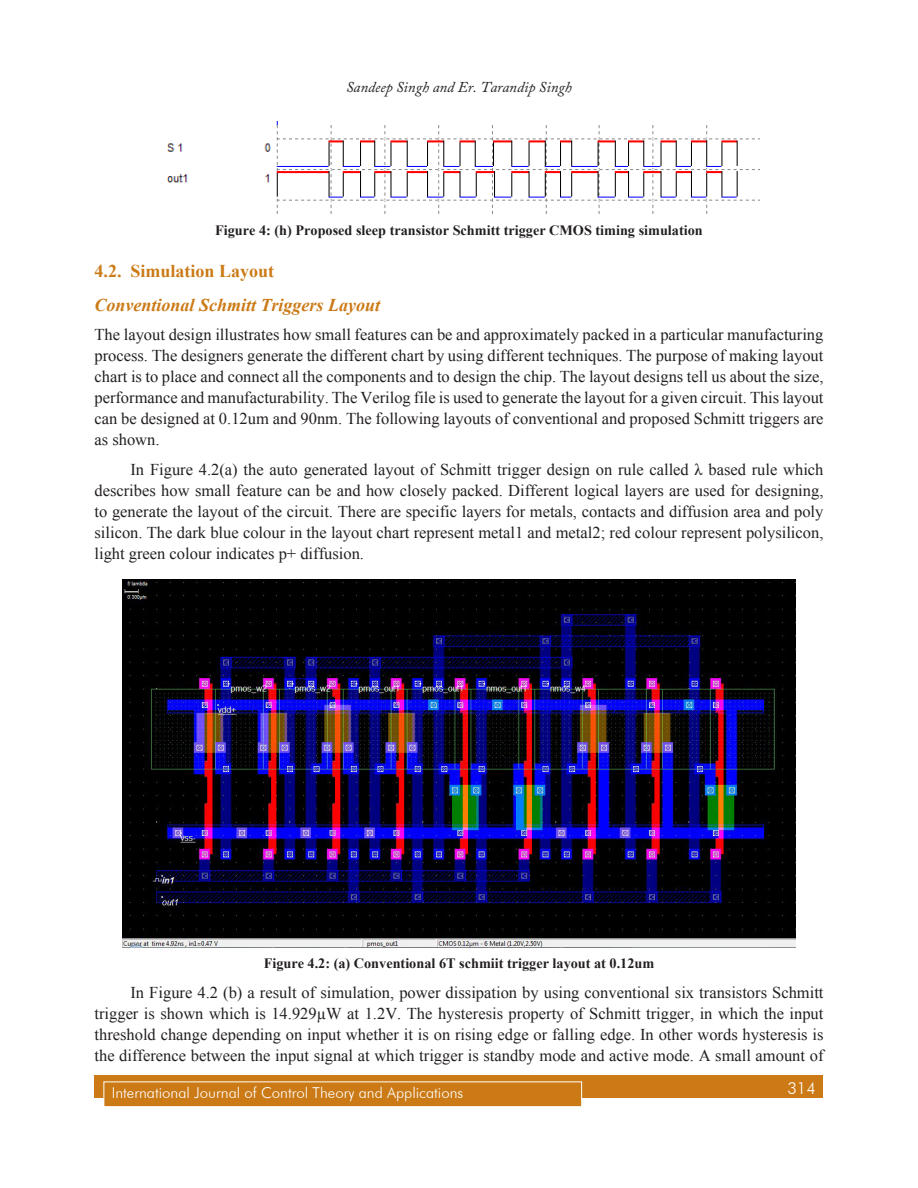
<style>
.page{position:relative;width:918px;height:1188px;background:#fff}
.page>*{position:absolute;margin:0;border:0;box-sizing:border-box;transform-origin:0 0}
.Subhead_3{font:italic 700 18px "Times New Roman";color:#cb7a16}
.Subhead_2{font:700 18px "Times New Roman";color:#cb7a16}
.Body_text{font:16.5px/21px "Times New Roman";color:#231f20;text-align:justify}
.t1{font:300 16.5px "Futura BT";color:#fff}
.t2{font:300 15px "Futura BT";color:#fff}
.t3{font:italic 15px "Adobe Caslon Pro";color:#231f20}
.t4{font:700 14.25px "Times New Roman";color:#231f20}
</style>
<div class="page">
<div style="left:94px;top:1076px;width:730px;height:22px;background:#cb7a16"></div>
<div style="left:104px;top:1082px;width:478px;height:25px;background:#cb7a16"></div>
<div style="left:104px;top:1082px;width:478px;height:25px;border:1px solid #fff"></div>
<img style="left:167px;top:122px;width:592px;height:92px">
<img style="left:122px;top:580px;width:674px;height:368px">
<p class="t3" style="left:346px;top:78px;width:227px">Sandeep Singh and Er. Tarandip Singh</p>
<p class="t4" style="left:215px;top:220px;width:489px">Figure 4: (h) Proposed sleep transistor Schmitt trigger CMOS timing simulation</p>
<p class="Subhead_2" style="left:94px;top:259px;width:181px">4.2. Simulation Layout</p>
<p class="Subhead_3" style="left:94px;top:292px;width:287px">Conventional Schmitt Triggers Layout</p>
<p class="Body_text" style="left:94px;top:324px;width:731px">The layout design illustrates how small features can be and approximately packed in a particular manufacturing process. The designers generate the different chart by using different techniques. The purpose of making layout chart is to place and connect all the components and to design the chip. The layout designs tell us about the size, performance and manufacturability. The Verilog file is used to generate the layout for a given circuit. This layout can be designed at 0.12um and 90nm. The following layouts of conventional and proposed Schmitt triggers are as shown.</p>
<p class="Body_text" style="left:94px;top:459px;width:730px;text-indent:36px">In Figure 4.2(a) the auto generated layout of Schmitt trigger design on rule called λ based rule which describes how small feature can be and how closely packed. Different logical layers are used for designing, to generate the layout of the circuit. There are specific layers for metals, contacts and diffusion area and poly silicon. The dark blue colour in the layout chart represent metal1 and metal2; red colour represent polysilicon, light green colour indicates p+ diffusion.</p>
<p class="t4" style="left:264px;top:953px;width:392px">Figure 4.2: (a) Conventional 6T schmiit trigger layout at 0.12um</p>
<p class="Body_text" style="left:94px;top:982px;width:731px;text-indent:36px">In Figure 4.2 (b) a result of simulation, power dissipation by using conventional six transistors Schmitt trigger is shown which is 14.929µW at 1.2V. The hysteresis property of Schmitt trigger, in which the input threshold change depending on input whether it is on rising edge or falling edge. In other words hysteresis is the difference between the input signal at which trigger is standby mode and active mode. A small amount of</p>
<p class="t2" style="left:112px;top:1084px;width:353px">International Journal of Control Theory and Applications</p>
<p class="t1" style="left:787px;top:1078px;width:30px">314</p>
</div>
